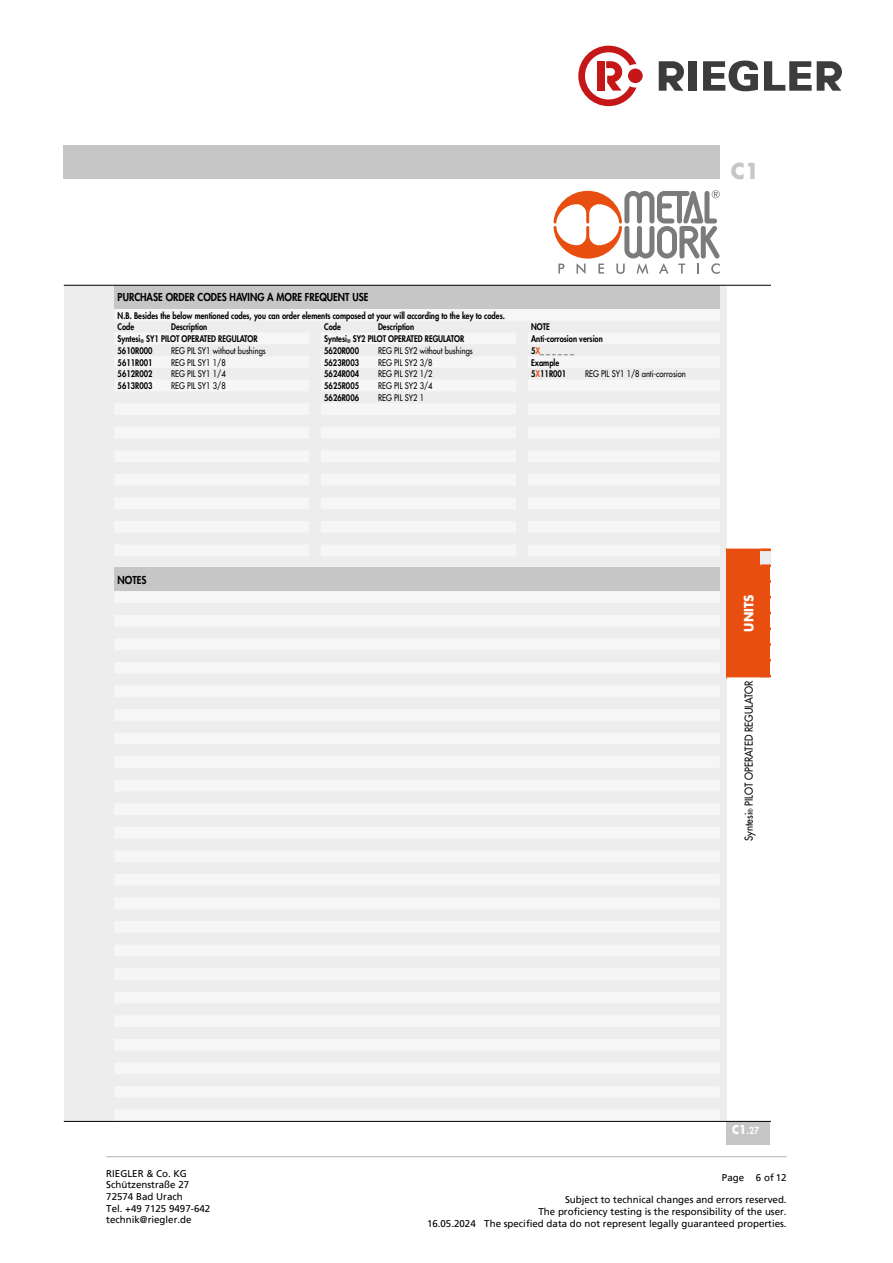
<style>
.page{position:relative;width:893px;height:1263px;background:#fff}
.page>*{position:absolute;margin:0;border:0;box-sizing:border-box;transform-origin:0 0}
.t1{font:700 21.3px "Futura Std";color:#c6c6c6}
.t2{font:700 12.45px "Futura Std";color:#fff;scale:.95 1}
.t3{font:800 10.65px "Futura Std";color:#000;scale:.9 1}
.t4{font:500 10.65px "Futura Std";color:#000;scale:.9 1}
.t5{font:9.75px/11.7px "Frutiger LT Pro";color:#000}
.t6{font:800 9.45px "Futura Std";color:#fff;scale:.9 1}
.t7{font:800 8.85px/11.9px "Futura Std";color:#000;scale:.85 1}
.t8{font:500 8.85px "Futura Std";color:#000;scale:.85 1}
.s1{font-size:5.1px}
.s2{color:#e84e0f}
.s3{font-size:6.15px}
.s4{font-weight:700;font-size:11.85px}
</style>
<div class="page">
<svg style="left:659px;top:61px;width:25px;height:30px"></svg>
<div style="left:689px;top:61px;width:8px;height:30px;background:#3c3c3b"></div>
<svg style="left:703px;top:61px;width:55px;height:30px"></svg>
<svg style="left:764px;top:61px;width:78px;height:30px"></svg>
<svg style="left:578px;top:46px;width:58px;height:60px"></svg>
<div style="left:628px;top:69px;width:15px;height:14px;background:#c51718;border-radius:50%"></div>
<hr style="left:106px;top:1156px;width:681px;height:1px;background:#b3b2b2">
<div style="left:64px;top:285px;width:663px;height:836px;background:#ededed"></div>
<div style="left:727px;top:1121px;width:43px;height:24px;background:#c6c6c6"></div>
<div style="left:64px;top:145px;width:656px;height:34px;background:#c6c6c6"></div>
<svg style="left:553px;top:190px;width:167px;height:84px"></svg>
<div style="left:727px;top:548px;width:43px;height:131px;background:#e84e0f"></div>
<hr style="left:727px;top:546px;width:43px;height:3px;background:#fff">
<hr style="left:727px;top:677px;width:43px;height:3px;background:#fff">
<div style="left:760px;top:550px;width:10px;height:16px;background:#ededed"></div>
<svg style="left:760px;top:564px;width:10px;height:2px"></svg>
<div style="left:114px;top:285px;width:606px;height:24px;background:#c6c6c6"></div>
<div style="left:114px;top:568px;width:606px;height:23px;background:#c6c6c6"></div>
<hr style="left:64px;top:1121px;width:706px;height:1px;background:#000">
<hr style="left:64px;top:285px;width:706px;height:1px;background:#000">
<p class="t3" style="left:118px;top:291px;width:280px">PURCHASE ORDER CODES HAVING A MORE FREQUENT USE</p>
<p class="t7" style="left:118px;top:309px;width:457px">N.B. Besides the below mentioned codes, you can order elements composed at your will according to the key to codes.<br>Code</p>
<p class="t7" style="left:171px;top:321px;width:44px">Description</p>
<p class="t7" style="left:324px;top:321px;width:21px">Code</p>
<p class="t7" style="left:378px;top:321px;width:44px">Description</p>
<p class="t7" style="left:531px;top:321px;width:24px">NOTE</p>
<p class="t7" style="left:118px;top:333px;width:166px">Syntesi<span class="s1">®</span> SY1 PILOT OPERATED REGULATOR</p>
<p class="t7" style="left:324px;top:333px;width:166px">Syntesi<span class="s1">®</span> SY2 PILOT OPERATED REGULATOR</p>
<p class="t7" style="left:531px;top:333px;width:86px">Anti-corrosion version</p>
<p class="t7" style="left:118px;top:345px;width:42px">5610R000</p>
<p class="t8" style="left:171px;top:345px;width:113px">REG PIL SY1 without bushings</p>
<p class="t7" style="left:324px;top:345px;width:42px">5620R000</p>
<p class="t8" style="left:378px;top:345px;width:113px">REG PIL SY2 without bushings</p>
<p class="t7" style="left:531px;top:345px;width:52px">5<span class="s2">X</span>_ _ _ _ _ _</p>
<p class="t7" style="left:118px;top:356px;width:42px">5611R001</p>
<p class="t8" style="left:171px;top:357px;width:66px">REG PIL SY1 1/8</p>
<p class="t7" style="left:324px;top:356px;width:42px">5623R003</p>
<p class="t8" style="left:378px;top:357px;width:66px">REG PIL SY2 3/8</p>
<p class="t7" style="left:531px;top:356px;width:35px">Example</p>
<p class="t7" style="left:118px;top:368px;width:42px">5612R002</p>
<p class="t8" style="left:171px;top:369px;width:66px">REG PIL SY1 1/4</p>
<p class="t7" style="left:324px;top:368px;width:42px">5624R004</p>
<p class="t8" style="left:378px;top:369px;width:66px">REG PIL SY2 1/2</p>
<p class="t7" style="left:531px;top:368px;width:43px">5<span class="s2">X</span>11R001</p>
<p class="t8" style="left:585px;top:369px;width:120px">REG PIL SY1 1/8 anti-corrosion</p>
<p class="t7" style="left:118px;top:380px;width:42px">5613R003</p>
<p class="t8" style="left:171px;top:380px;width:66px">REG PIL SY1 3/8</p>
<p class="t7" style="left:324px;top:380px;width:42px">5625R005</p>
<p class="t8" style="left:378px;top:380px;width:66px">REG PIL SY2 3/4</p>
<p class="t7" style="left:324px;top:392px;width:42px">5626R006</p>
<p class="t8" style="left:378px;top:392px;width:56px">REG PIL SY2 1</p>
<h1 class="t1" style="left:731px;top:157px;width:30px">C1</h1>
<p class="t3" style="left:118px;top:573px;width:34px">NOTES</p>
<h2 class="t2" style="left:741px;top:631px;width:41px;rotate:-90deg">UNITS</h2>
<p class="t4" style="left:742px;top:841px;width:179px;rotate:-90deg">Syntesi<span class="s3">®</span> PILOT OPERATED REGULATOR</p>
<p class="t6" style="left:732px;top:1125px;width:31px"><span class="s4">C1</span>.27</p>
<p class="t5" style="left:106px;top:1167px;width:105px">RIEGLER &amp; Co. KG<br>Schützenstraße 27<br>72574 Bad Urach<br>Tel. +49 7125 9497-642 technik@riegler.de</p>
<p class="t5" style="left:427px;top:1217px;width:50px">16.05.2024</p>
<p class="t5" style="left:722px;top:1172px;width:66px">Page 6 of 12</p>
<p class="t5" style="left:484px;top:1194px;width:304px;text-align:right">Subject to technical changes and errors reserved.<br>The proficiency testing is the responsibility of the user.<br>The specified data do not represent legally guaranteed properties.</p>
</div>
